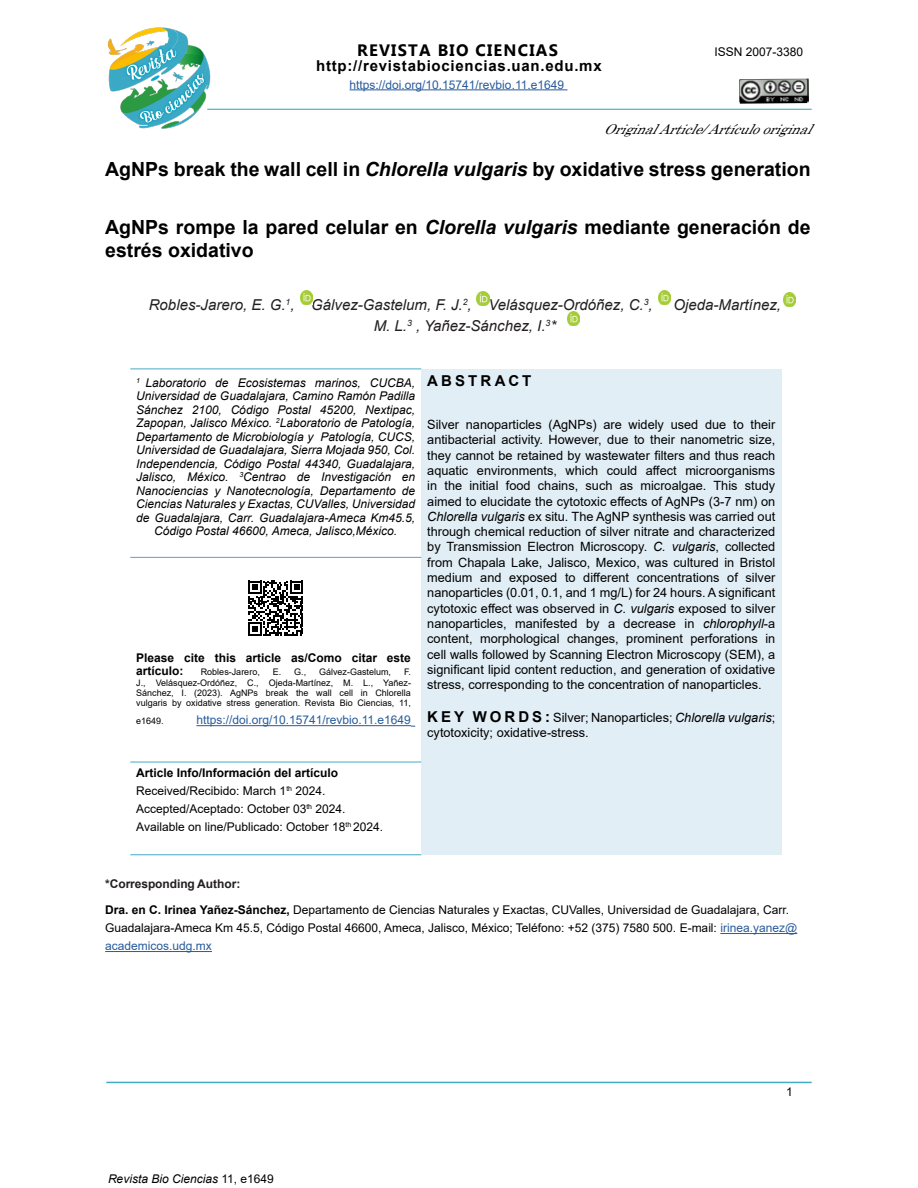
<style>
.page{position:relative;width:918px;height:1188px;background:#fff}
.page>*{position:absolute;margin:0;border:0;box-sizing:border-box;transform-origin:0 0}
.t1{font:700 19.5px/23.4px "Arial";color:#000}
.t2{font:700 16.5px "Microsoft Tai Le";letter-spacing:.075em;color:#000}
.t3{font:italic 15px "Arial";color:#231f20}
.t4{font:700 15px "Arial";letter-spacing:.05em;color:#000}
.t5{font:700 15px "Arial";letter-spacing:.205em;color:#000}
.t6{font:italic 13.5px "Century";color:#000}
.t7{font:12.75px/15.3px "Arial";color:#000;text-align:justify}
.t8{font:italic 12px/13.5px "Arial";color:#000;text-align:center}
.t9{font:12px/18px "Arial";color:#000}
.t10{font:12px "Arial";color:#275b9b}
.t11{font:700 12px/13.8px "Arial";color:#000}
.t12{font:700 12px "Arial";letter-spacing:-.005em;color:#231f20}
.t13{font:9px/10.4px "Arial";color:#000;text-align:justify}
.s1{font-style:italic}
.s2{font-weight:700;font-size:15px}
.s3{font-weight:700}
.s4{color:#275b9b}
.s5{font-style:normal}
</style>
<div class="page">
<hr style="left:720px;top:933px;width:77px;height:1px;background:#275b9b">
<hr style="left:105px;top:951px;width:107px;height:1px;background:#275b9b">
<div style="left:421px;top:369px;width:360px;height:486px;background:#e2eef5"></div>
<hr style="left:130px;top:369px;width:291px;height:1px;background:#44aac5">
<hr style="left:130px;top:855px;width:291px;height:1px;background:#44aac5">
<hr style="left:130px;top:557px;width:291px;height:1px;background:#44aac5">
<hr style="left:130px;top:762px;width:291px;height:1px;background:#44aac5">
<hr style="left:196px;top:725px;width:215px;height:1px;background:#275b9b">
<svg style="left:248px;top:581px;width:55px;height:55px"></svg>
<hr style="left:106px;top:1082px;width:706px;height:1px;background:#44aac5">
<hr style="left:207px;top:109px;width:605px;height:1px;background:#44aac5">
<hr style="left:350px;top:89px;width:218px;height:1px;background:#275b9b">
<img style="left:739px;top:79px;width:70px;height:25px">
<img style="left:107px;top:27px;width:108px;height:102px">
<img style="left:300px;top:290px;width:13px;height:14px">
<img style="left:477px;top:291px;width:13px;height:14px">
<img style="left:658px;top:291px;width:13px;height:14px">
<img style="left:783px;top:292px;width:13px;height:14px">
<img style="left:567px;top:312px;width:13px;height:14px">
<p class="t2" style="left:357px;top:41px;width:202px">REVISTA BIO CIENCIAS</p>
<p class="t9" style="left:715px;top:43px;width:90px">ISSN 2007-3380</p>
<p class="t4" style="left:316px;top:55px;width:287px">http://revistabiociencias.uan.edu.mx</p>
<p class="t10" style="left:350px;top:76px;width:216px">https://doi.org/10.15741/revbio.11.e1649</p>
<p class="t6" style="left:604px;top:118px;width:220px">OriginalArticle/Artículooriginal</p>
<h1 class="t1" style="left:105px;top:157px;width:707px">AgNPs break the wall cell in <span class="s1">Chlorella vulgaris</span> by oxidative stress generation</h1>
<h1 class="t1" style="left:105px;top:216px;width:707px">AgNPs rompe la pared celular en <span class="s1">Clorella vulgaris</span> mediante generación de estrés oxidativo</h1>
<p class="t3" style="left:149px;top:295px;width:505px">Robles-Jarero, E. G.<sup>1</sup>, Gálvez-Gastelum, F. J.<sup>2</sup>, Velásquez-Ordóñez, C.<sup>3</sup>,</p>
<p class="t3" style="left:674px;top:295px;width:109px">Ojeda-Martínez,</p>
<p class="t3" style="left:374px;top:316px;width:184px">M. L.<sup>3</sup> , Yañez-Sánchez, I.<sup>3</sup>*</p>
<p class="t8" style="left:136px;top:376px;width:280px"><sup>1</sup> Laboratorio de Ecosistemas marinos, CUCBA, Universidad de Guadalajara, Camino Ramón Padilla Sánchez 2100, Código Postal 45200, Nextipac, Zapopan, Jalisco México. <sup>2</sup>Laboratorio de Patología, Departamento de Microbiología y Patología, CUCS, Universidad de Guadalajara, Sierra Mojada 950, Col.<br>Independencia, Código Postal 44340, Guadalajara, Jalisco, México. <sup>3</sup>Centrao de Investigación en Nanociencias y Nanotecnología, Departamento de Ciencias Naturales y Exactas, CUValles, Universidad de Guadalajara, Carr. Guadalajara-Ameca Km45.5, Código Postal 46600, Ameca, Jalisco,México.</p>
<p class="t5" style="left:427px;top:370px;width:106px">ABSTRACT</p>
<p class="t7" style="left:427px;top:417px;width:350px">Silver nanoparticles (AgNPs) are widely used due to their antibacterial activity. However, due to their nanometric size, they cannot be retained by wastewater filters and thus reach aquatic environments, which could affect microorganisms in the initial food chains, such as microalgae. This study aimed to elucidate the cytotoxic effects of AgNPs (3-7 nm) on <span class="s1">Chlorella vulgaris</span> ex situ. The AgNP synthesis was carried out through chemical reduction of silver nitrate and characterized by Transmission Electron Microscopy. <span class="s1">C. vulgaris</span>, collected from Chapala Lake, Jalisco, Mexico, was cultured in Bristol medium and exposed to different concentrations of silver nanoparticles (0.01, 0.1, and 1 mg/L) for 24 hours. A significant cytotoxic effect was observed in <span class="s1">C. vulgaris</span> exposed to silver nanoparticles, manifested by a decrease in <span class="s1">chlorophyll</span>-a content, morphological changes, prominent perforations in cell walls followed by Scanning Electron Microscopy (SEM), a significant lipid content reduction, and generation of oxidative stress, corresponding to the concentration of nanoparticles.</p>
<p class="t7" style="left:427px;top:709px;width:350px"><span class="s2">K E Y W O R D S :</span> Silver; Nanoparticles; <span class="s1">Chlorella vulgaris</span>; cytotoxicity; oxidative-stress.</p>
<p class="t11" style="left:136px;top:651px;width:276px">Please cite this article as/Como citar este artículo:</p>
<p class="t13" style="left:201px;top:667px;width:61px">Robles-Jarero,</p>
<p class="t13" style="left:273px;top:667px;width:35px">E. G.,</p>
<p class="t13" style="left:319px;top:667px;width:74px">Gálvez-Gastelum,</p>
<p class="t13" style="left:136px;top:667px;width:276px;text-indent:268px">F.<br>J., Velásquez-Ordóñez, C., Ojeda-Martínez, M. L., Yañez-Sánchez, I. (2023). AgNPs break the wall cell in Chlorella vulgaris by oxidative stress generation. Revista Bio Ciencias, 11,</p>
<p class="t13" style="left:136px;top:716px;width:29px">e1649.</p>
<p class="t10" style="left:196px;top:712px;width:216px">https://doi.org/10.15741/revbio.11.e1649</p>
<p class="t9" style="left:136px;top:763px;width:249px"><span class="s3">Article Info/Información del artículo </span>Received/Recibido: March 1<sup>th</sup> 2024.<br>Accepted/Aceptado: October 03<sup>th</sup> 2024.<br>Available on line/Publicado: October 18<sup>th</sup> 2024.</p>
<p class="t12" style="left:105px;top:875px;width:137px">*Corresponding Author:</p>
<p class="t9" style="left:105px;top:901px;width:693px"><span class="s3">Dra. en C. Irinea Yañez-Sánchez,</span> Departamento de Ciencias Naturales y Exactas, CUValles, Universidad de Guadalajara, Carr.<br>Guadalajara-Ameca Km 45.5, Código Postal 46600, Ameca, Jalisco, México; Teléfono: +52 (375) 7580 500. E-mail: <span class="s4">irinea.yanez@ academicos.udg.mx</span></p>
<p class="t8" style="left:108px;top:1172px;width:167px">Revista Bio Ciencias <span class="s5">11, e1649</span></p>
<p class="t9" style="left:786px;top:1083px;width:8px">1</p>
</div>
